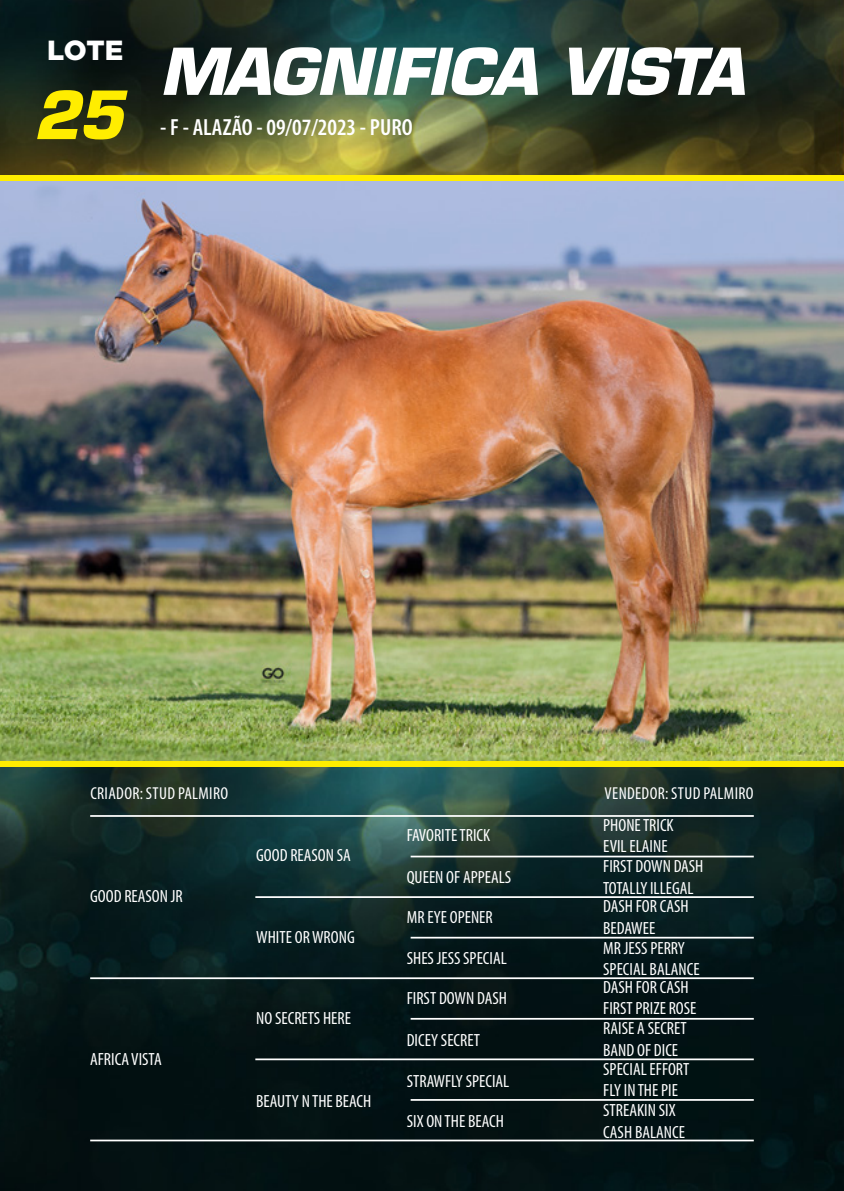
<style>
.page{position:relative;width:844px;height:1191px;background:#fff}
.page>*{position:absolute;margin:0;border:0;box-sizing:border-box;transform-origin:0 0}
.t1{font:italic 700 64.75px "Eurostile";color:#ffed00}
.t2{font:italic 700 63px "Eurostile";letter-spacing:-.025em;color:#fff}
.t3{font:900 27.65px "Gotham";color:#fff}
.t4{font:600 condensed 23.45px "Myriad Pro";color:#fff}
.t5{font:condensed 17.68px "Myriad Pro";color:#fff}
.t6{font:condensed 17.32px "Myriad Pro";letter-spacing:.02em;color:#fff}
</style>
<div class="page">
<img style="left:0;top:0;width:843px;height:1191px">
<hr style="left:90px;top:815px;width:663px;height:2px;background:#fff">
<hr style="left:90px;top:1139px;width:663px;height:2px;background:#fff">
<hr style="left:410px;top:1099px;width:343px;height:1px;background:#fff">
<hr style="left:255px;top:1058px;width:498px;height:2px;background:#fff">
<hr style="left:410px;top:1018px;width:343px;height:1px;background:#fff">
<hr style="left:90px;top:977px;width:663px;height:2px;background:#fff">
<hr style="left:410px;top:936px;width:343px;height:2px;background:#fff">
<hr style="left:255px;top:896px;width:498px;height:2px;background:#fff">
<hr style="left:410px;top:855px;width:343px;height:2px;background:#fff">
<img style="left:0;top:181px;width:843px;height:580px">
<div style="left:0;top:176px;width:843px;height:5px;background:#ffed00"></div>
<div style="left:0;top:761px;width:843px;height:5px;background:#ffed00"></div>
<h3 class="t3" style="left:47px;top:34px;width:77px">LOTE</h3>
<h1 class="t1" style="left:33px;top:75px;width:92px">25</h1>
<h2 class="t2" style="left:159px;top:33px;width:586px">MAGNIFICA VISTA</h2>
<h3 class="t4" style="left:160px;top:113px;width:254px">- F - ALAZÃO - 09/07/2023 - PURO</h3>
<p class="t6" style="left:90px;top:783px;width:139px">CRIADOR: STUD PALMIRO</p>
<p class="t6" style="left:604px;top:783px;width:150px">VENDEDOR: STUD PALMIRO</p>
<p class="t5" style="left:90px;top:886px;width:94px">GOOD REASON JR</p>
<p class="t5" style="left:90px;top:1048px;width:73px">AFRICA VISTA</p>
<p class="t5" style="left:256px;top:844px;width:96px">GOOD REASON SA</p>
<p class="t5" style="left:256px;top:927px;width:100px">WHITE OR WRONG</p>
<p class="t5" style="left:256px;top:1007px;width:96px">NO SECRETS HERE</p>
<p class="t5" style="left:256px;top:1090px;width:116px">BEAUTY N THE BEACH</p>
<p class="t5" style="left:406px;top:824px;width:85px">FAVORITE TRICK</p>
<p class="t5" style="left:406px;top:866px;width:106px">QUEEN OF APPEALS</p>
<p class="t5" style="left:406px;top:906px;width:87px">MR EYE OPENER</p>
<p class="t5" style="left:406px;top:947px;width:102px">SHES JESS SPECIAL</p>
<p class="t5" style="left:406px;top:987px;width:102px">FIRST DOWN DASH</p>
<p class="t5" style="left:406px;top:1029px;width:75px">DICEY SECRET</p>
<p class="t5" style="left:406px;top:1070px;width:104px">STRAWFLY SPECIAL</p>
<p class="t5" style="left:406px;top:1110px;width:99px">SIX ON THE BEACH</p>
<p class="t5" style="left:603px;top:814px;width:72px">PHONE TRICK</p>
<p class="t5" style="left:603px;top:835px;width:66px">EVIL ELAINE</p>
<p class="t5" style="left:603px;top:855px;width:102px">FIRST DOWN DASH</p>
<p class="t5" style="left:603px;top:877px;width:92px">TOTALLY ILLEGAL</p>
<p class="t5" style="left:603px;top:896px;width:87px">DASH FOR CASH</p>
<p class="t5" style="left:603px;top:917px;width:54px">BEDAWEE</p>
<p class="t5" style="left:603px;top:937px;width:83px">MR JESS PERRY</p>
<p class="t5" style="left:603px;top:958px;width:98px">SPECIAL BALANCE</p>
<p class="t5" style="left:603px;top:976px;width:87px">DASH FOR CASH</p>
<p class="t5" style="left:603px;top:997px;width:95px">FIRST PRIZE ROSE</p>
<p class="t5" style="left:603px;top:1017px;width:85px">RAISE A SECRET</p>
<p class="t5" style="left:603px;top:1039px;width:76px">BAND OF DICE</p>
<p class="t5" style="left:603px;top:1058px;width:87px">SPECIAL EFFORT</p>
<p class="t5" style="left:603px;top:1079px;width:76px">FLY IN THE PIE</p>
<p class="t5" style="left:603px;top:1099px;width:74px">STREAKIN SIX</p>
<p class="t5" style="left:603px;top:1121px;width:83px">CASH BALANCE</p>
</div>
